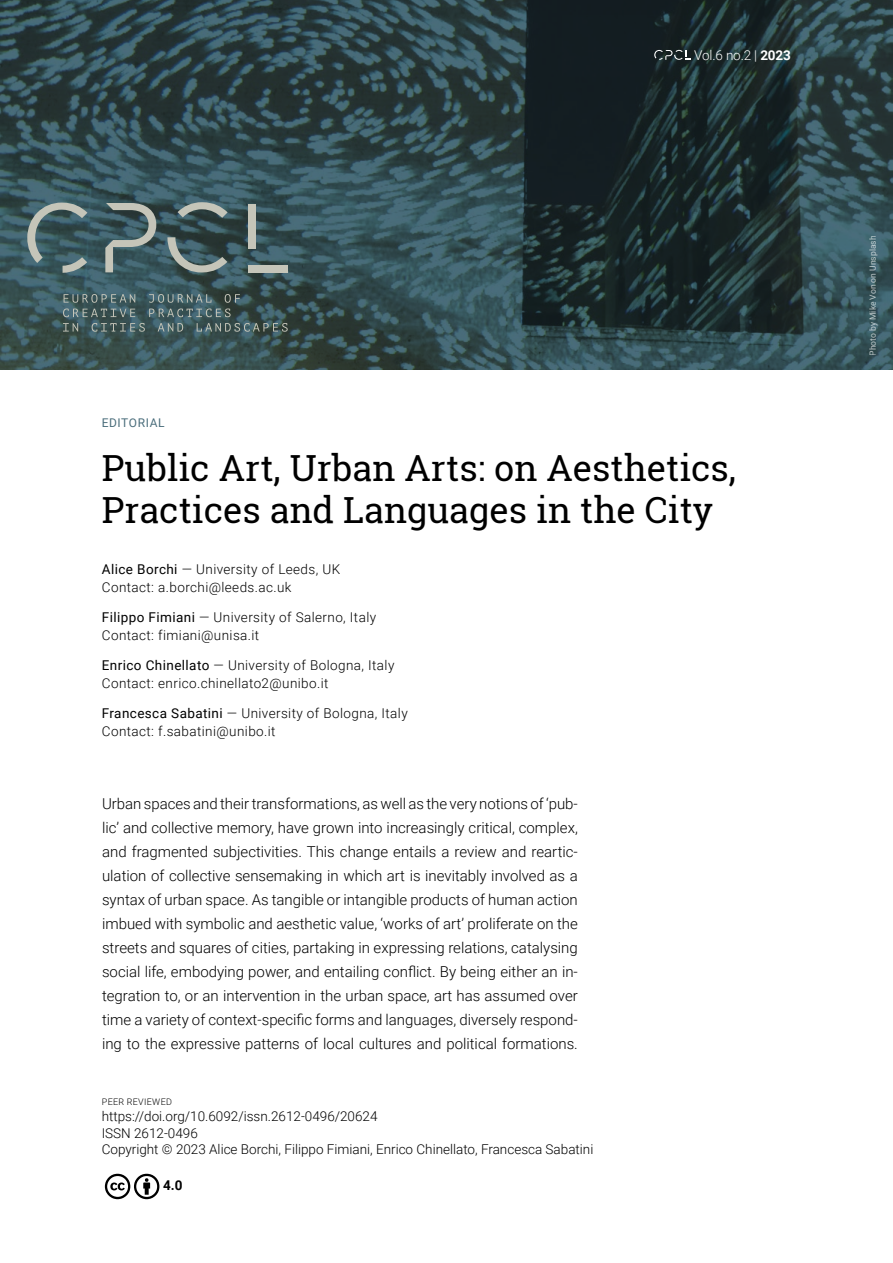
<style>
.page{position:relative;width:893px;height:1263px;background:#fff}
.page>*{position:absolute;margin:0;border:0;box-sizing:border-box;transform-origin:0 0}
.t1{font:36px/42px "Roboto Slab";color:#000}
.t2{font:300 15px/24px "Roboto";color:#000;text-align:justify}
.t3{font:300 13.5px/18px "Roboto";letter-spacing:.03em;color:#000}
.t4{font:300 13.5px/16.2px "Roboto";color:#000}
.t5{font:300 13.5px "Roboto";color:#fff}
.t6{font:700 13.5px "Roboto";color:#000}
.t7{font:12px "Roboto";letter-spacing:.05em;color:#4a6d7b}
.t8{font:300 9px "Roboto";letter-spacing:.035em;color:#000}
.t9{font:8.55px "Roboto";color:#fff}
.s1{font-weight:700}
.s2{font-weight:400}
</style>
<div class="page">
<svg style="left:0;top:0;width:893px;height:370px;background:#2d4348"></svg>
<svg style="left:63px;top:294px;width:72px;height:23px;background:#536b6c"></svg>
<svg style="left:149px;top:294px;width:91px;height:23px;background:#4f6567"></svg>
<svg style="left:63px;top:323px;width:15px;height:9px"></svg>
<svg style="left:92px;top:323px;width:53px;height:9px"></svg>
<svg style="left:158px;top:323px;width:25px;height:9px"></svg>
<svg style="left:197px;top:323px;width:91px;height:9px"></svg>
<div style="left:248px;top:204px;width:8px;height:45px;background:#c5c5b9"></div>
<div style="left:248px;top:265px;width:40px;height:7px;background:#c5c5b9"></div>
<svg style="left:105px;top:203px;width:51px;height:69px;background:#5e7374"></svg>
<svg style="left:178px;top:202px;width:50px;height:16px"></svg>
<svg style="left:167px;top:237px;width:60px;height:35px;background:#5b6d6e"></svg>
<svg style="left:27px;top:203px;width:60px;height:70px;background:#587072"></svg>
<svg style="left:654px;top:50px;width:37px;height:10px"></svg>
<svg style="left:105px;top:1174px;width:54px;height:25px"></svg>
<p class="t7" style="left:102px;top:414px;width:64px">EDITORIAL</p>
<p class="t5" style="left:694px;top:46px;width:98px">Vol.6 no.2 | <span class="s1">2023</span></p>
<h1 class="t1" style="left:102px;top:446px;width:636px">Public Art, Urban Arts: on Aesthetics,<br>Practices and Languages in the City</h1>
<p class="t3" style="left:102px;top:559px;width:240px"><span class="s2">Alice Borchi</span> — University of Leeds, UK<br>Contact: a.borchi@leeds.ac.uk</p>
<p class="t3" style="left:102px;top:607px;width:276px"><span class="s2">Filippo Fimiani</span> — University of Salerno, Italy<br>Contact: fimiani@unisa.it</p>
<p class="t3" style="left:102px;top:655px;width:294px"><span class="s2">Enrico Chinellato</span> — University of Bologna, Italy<br>Contact: enrico.chinellato2@unibo.it</p>
<p class="t3" style="left:102px;top:703px;width:307px"><span class="s2">Francesca Sabatini</span> — University of Bologna, Italy<br>Contact: f.sabatini@unibo.it</p>
<p class="t2" style="left:102px;top:791px;width:477px">Urban spaces and their transformations, as well as the very notions of ‘pub&shy;lic’ and collective memory, have grown into increasingly critical, complex, and fragmented subjectivities. This change entails a review and reartic&shy;ulation of collective sensemaking in which art is inevitably involved as a syntax of urban space. As tangible or intangible products of human action imbued with symbolic and aesthetic value, ‘works of art’ proliferate on the streets and squares of cities, partaking in expressing relations, catalysing social life, embodying power, and entailing conflict. By being either an in&shy;tegration to, or an intervention in the urban space, art has assumed over time a variety of context-specific forms and languages, diversely respond&shy;ing to the expressive patterns of local cultures and political formations.</p>
<p class="t8" style="left:102px;top:1096px;width:72px">PEER REVIEWED</p>
<p class="t4" style="left:102px;top:1108px;width:493px">https://doi.org/10.6092/issn.2612-0496/20624<br>ISSN 2612-0496<br>Copyright © 2023 Alice Borchi, Filippo Fimiani, Enrico Chinellato, Francesca Sabatini</p>
<p class="t6" style="left:163px;top:1175px;width:21px">4.0</p>
<p class="t9" style="left:867px;top:356px;width:122px;rotate:-90deg">Photo by Mike Von on Unsplash</p>
</div>
